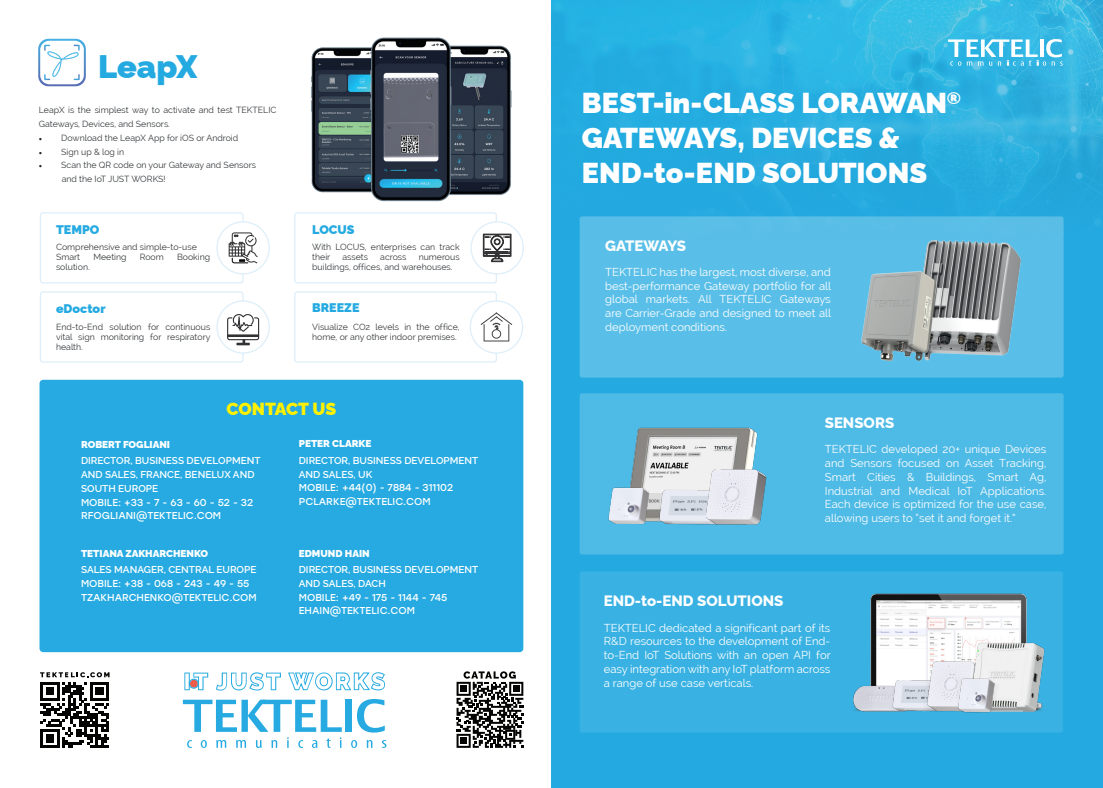
<style>
.page{position:relative;width:1103px;height:788px;background:#fff}
.page>*{position:absolute;margin:0;border:0;box-sizing:border-box;transform-origin:0 0}
.t1{font:900 32.5px "Raleway";color:#24aae1}
.t2{font:900 28.75px "Raleway";color:#fff}
.t3{font:900 17.5px "Raleway";color:#fff101}
.t4{font:800 15px "Raleway";color:#fff}
.t5{font:800 15px "Raleway";letter-spacing:-.03em;color:#fff}
.t6{font:900 12.5px "Raleway";color:#24aae1}
.t7{font:11.25px/13.8px "Raleway";color:#fff;text-align:justify}
.numbers11{font:10px "Stolzl";color:#fff}
.t8{font:600 10px/13.8px "Raleway";color:#fff}
.t9{font:900 10px "Raleway";color:#fff}
.t10{font:8.75px/10px "Raleway";color:#36393c}
.s1{font-family:"Minion Pro";color:#231f20}
.s2{font-style:italic}
</style>
<div class="page">
<div style="left:551px;top:0;width:551px;height:788px;background:#24aae1"></div>
<img style="left:554px;top:0;width:548px;height:239px">
<svg style="left:948px;top:39px;width:114px;height:27px"></svg>
<div style="left:579px;top:216px;width:484px;height:161px;background:#5abfe8;border-radius:2px"></div>
<img style="left:861px;top:240px;width:160px;height:121px">
<img style="left:462px;top:45px;width:50px;height:150px">
<img style="left:311px;top:47px;width:44px;height:146px">
<img style="left:355px;top:37px;width:107px;height:165px">
<svg style="left:38px;top:39px;width:48px;height:47px"></svg>
<svg style="left:187px;top:740px;width:5px;height:8px"></svg>
<svg style="left:201px;top:740px;width:6px;height:8px"></svg>
<svg style="left:216px;top:740px;width:10px;height:7px"></svg>
<svg style="left:236px;top:740px;width:10px;height:7px"></svg>
<svg style="left:256px;top:740px;width:5px;height:8px"></svg>
<svg style="left:271px;top:740px;width:6px;height:7px"></svg>
<svg style="left:287px;top:737px;width:2px;height:10px"></svg>
<svg style="left:298px;top:740px;width:5px;height:8px"></svg>
<svg style="left:312px;top:740px;width:5px;height:8px"></svg>
<svg style="left:326px;top:738px;width:5px;height:9px"></svg>
<svg style="left:351px;top:740px;width:6px;height:8px"></svg>
<svg style="left:367px;top:740px;width:5px;height:7px"></svg>
<svg style="left:382px;top:740px;width:4px;height:7px"></svg>
<svg style="left:183px;top:699px;width:159px;height:32px"></svg>
<div style="left:345px;top:699px;width:7px;height:32px;background:#26aae1"></div>
<svg style="left:357px;top:699px;width:28px;height:33px"></svg>
<svg style="left:216px;top:672px;width:65px;height:18px"></svg>
<svg style="left:288px;top:672px;width:97px;height:18px"></svg>
<svg style="left:184px;top:672px;width:24px;height:18px"></svg>
<svg style="left:40px;top:672px;width:69px;height:75px"></svg>
<svg style="left:456px;top:671px;width:67px;height:76px"></svg>
<div style="left:579px;top:393px;width:484px;height:161px;background:#4ebae6;border-radius:2px"></div>
<img style="left:630px;top:427px;width:128px;height:95px">
<img style="left:653px;top:485px;width:50px;height:40px">
<img style="left:703px;top:465px;width:64px;height:60px">
<img style="left:608px;top:485px;width:43px;height:39px">
<div style="left:579px;top:571px;width:483px;height:161px;background:#39b2e3;border-radius:2px"></div>
<img style="left:870px;top:593px;width:157px;height:89px">
<img style="left:853px;top:682px;width:22px;height:30px">
<img style="left:875px;top:672px;width:34px;height:40px">
<img style="left:887px;top:676px;width:22px;height:36px">
<img style="left:909px;top:668px;width:16px;height:44px">
<img style="left:925px;top:658px;width:28px;height:54px">
<img style="left:956px;top:625px;width:107px;height:106px">
<img style="left:943px;top:667px;width:48px;height:57px">
<img style="left:966px;top:669px;width:46px;height:55px">
<div style="left:294px;top:212px;width:203px;height:71px;border:1px solid #ddeef9;border-radius:2px"></div>
<div style="left:471px;top:222px;width:52px;height:52px;background:#fff;border-radius:50%"></div>
<div style="left:470px;top:221px;width:54px;height:53px;border:1px solid #ddeef9;border-radius:50%"></div>
<svg style="left:483px;top:234px;width:28px;height:28px"></svg>
<div style="left:40px;top:212px;width:203px;height:71px;border:1px solid #ddeef9;border-radius:2px"></div>
<div style="left:217px;top:222px;width:52px;height:52px;background:#fff;border-radius:50%"></div>
<div style="left:216px;top:221px;width:54px;height:53px;border:1px solid #ddeef9;border-radius:50%"></div>
<svg style="left:229px;top:232px;width:29px;height:31px"></svg>
<div style="left:40px;top:291px;width:203px;height:71px;border:1px solid #ddeef9;border-radius:2px"></div>
<div style="left:217px;top:301px;width:52px;height:52px;background:#fff;border-radius:50%"></div>
<div style="left:216px;top:300px;width:54px;height:53px;border:1px solid #ddeef9;border-radius:50%"></div>
<svg style="left:227px;top:314px;width:32px;height:31px"></svg>
<div style="left:294px;top:291px;width:203px;height:71px;border:1px solid #ddeef9;border-radius:2px"></div>
<div style="left:470px;top:301px;width:52px;height:52px;background:#fff;border-radius:50%"></div>
<div style="left:470px;top:300px;width:53px;height:53px;border:1px solid #ddeef9;border-radius:50%"></div>
<svg style="left:480px;top:312px;width:32px;height:29px"></svg>
<div style="left:39px;top:380px;width:484px;height:272px;background:#26aae1;border-radius:4px"></div>
<p class="t1" style="left:98px;top:40px;width:101px">LeapX</p>
<p class="t10" style="left:39px;top:103px;width:239px;line-height:13.8px">LeapX is the simplest way to activate and test TEKTELIC<br>Gateways, Devices, and Sensors.</p>
<p class="t10" style="left:39px;top:133px;width:201px"><span class="s1">•</span> Download the LeapX App for iOS or Android</p>
<p class="t10" style="left:39px;top:146px;width:87px"><span class="s1">•</span> Sign up &amp; log in</p>
<p class="t10" style="left:39px;top:160px;width:219px"><span class="s1">•</span> Scan the QR code on your Gateway and Sensors</p>
<p class="t10" style="left:62px;top:174px;width:105px">and the IoT JUST WORKS!</p>
<p class="t6" style="left:56px;top:219px;width:45px">TEMPO</p>
<p class="t10" style="left:56px;top:242px;width:142px">Comprehensive and simple-to-use</p>
<p class="t10" style="left:56px;top:252px;width:26px">Smart</p>
<p class="t10" style="left:93px;top:252px;width:35px">Meeting</p>
<p class="t10" style="left:140px;top:252px;width:26px">Room</p>
<p class="t10" style="left:177px;top:252px;width:35px">Booking</p>
<p class="t10" style="left:56px;top:262px;width:35px">solution.</p>
<p class="t6" style="left:56px;top:298px;width:51px">eDoctor</p>
<p class="t10" style="left:56px;top:322px;width:156px;text-align:justify">End-to-End solution for continuous vital sign monitoring for respiratory health.</p>
<p class="t6" style="left:312px;top:219px;width:44px">LOCUS</p>
<p class="t10" style="left:312px;top:242px;width:149px">With LOCUS, enterprises can track their</p>
<p class="t10" style="left:342px;top:252px;width:27px">assets</p>
<p class="t10" style="left:380px;top:252px;width:28px">across</p>
<p class="t10" style="left:312px;top:252px;width:149px;text-indent:106px">numerous buildings, offices, and warehouses.</p>
<p class="t6" style="left:312px;top:298px;width:49px">BREEZE</p>
<p class="t10" style="left:312px;top:322px;width:149px">Visualize CO2 levels in the office, home, or any other indoor premises.</p>
<p class="t3" style="left:226px;top:395px;width:111px">CONTACT US</p>
<p class="t9" style="left:81px;top:436px;width:91px">ROBERT FOGLIANI</p>
<p class="t8" style="left:81px;top:452px;width:181px">DIRECTOR, BUSINESS DEVELOPMENT</p>
<p class="t8" style="left:81px;top:466px;width:175px">AND SALES, FRANCE, BENELUX AND<br>SOUTH EUROPE</p>
<p class="numbers11" style="left:81px;top:495px;width:174px">MOBILE: +33 - 7 - 63 - 60 - 52 - 32</p>
<p class="numbers11" style="left:81px;top:508px;width:142px">RFOGLIANI@TEKTELIC.COM</p>
<p class="t9" style="left:81px;top:545px;width:129px">TETIANA ZAKHARCHENKO</p>
<p class="t8" style="left:81px;top:561px;width:177px">SALES MANAGER, CENTRAL EUROPE</p>
<p class="numbers11" style="left:81px;top:576px;width:170px">MOBILE: +38 - 068 - 243 - 49 - 55</p>
<p class="numbers11" style="left:81px;top:590px;width:177px">TZAKHARCHENKO@TEKTELIC.COM</p>
<p class="t9" style="left:299px;top:436px;width:74px">PETER CLARKE</p>
<p class="t8" style="left:299px;top:452px;width:181px">DIRECTOR, BUSINESS DEVELOPMENT</p>
<p class="t8" style="left:299px;top:466px;width:75px">AND SALES, UK</p>
<p class="numbers11" style="left:299px;top:480px;width:156px">MOBILE: +44(0) - 7884 - 311102</p>
<p class="numbers11" style="left:299px;top:494px;width:133px">PCLARKE@TEKTELIC.COM</p>
<p class="t9" style="left:299px;top:545px;width:72px">EDMUND HAIN</p>
<p class="t8" style="left:299px;top:561px;width:181px">DIRECTOR, BUSINESS DEVELOPMENT</p>
<p class="t8" style="left:299px;top:575px;width:89px">AND SALES, DACH</p>
<p class="numbers11" style="left:299px;top:590px;width:150px">MOBILE: +49 - 175 - 1144 - 745</p>
<p class="numbers11" style="left:299px;top:604px;width:118px">EHAIN@TEKTELIC.COM</p>
<p class="t2" style="left:582px;top:80px;width:381px">BEST-in-CLASS LORAWAN<sup>®</sup></p>
<p class="t2" style="left:582px;top:115px;width:320px">GATEWAYS, DEVICES <span class="s2">&amp;</span></p>
<p class="t2" style="left:582px;top:150px;width:347px">END-to-END SOLUTIONS</p>
<p class="t5" style="left:605px;top:234px;width:82px">GATEWAYS</p>
<p class="t7" style="left:605px;top:265px;width:227px">TEKTELIC has the largest, most diverse, and best-performance Gateway portfolio for all global markets. All TEKTELIC Gateways are Carrier-Grade and designed to meet all deployment conditions.</p>
<p class="t4" style="left:824px;top:411px;width:71px">SENSORS</p>
<p class="t4" style="left:604px;top:589px;width:181px">END-to-END SOLUTIONS</p>
<p class="t7" style="left:825px;top:442px;width:223px">TEKTELIC developed 20+ unique Devices and Sensors focused on Asset Tracking, Smart Cities &amp; Buildings, Smart Ag, Industrial and Medical IoT Applications.<br>Each device is optimized for the use case, allowing users to “set it and forget it.”</p>
<p class="t7" style="left:604px;top:620px;width:228px">TEKTELIC dedicated a significant part of its R&amp;D resources to the development of End&shy;to-End IoT Solutions with an open API for easy integration with any IoT platform across a range of use case verticals.</p>
</div>
